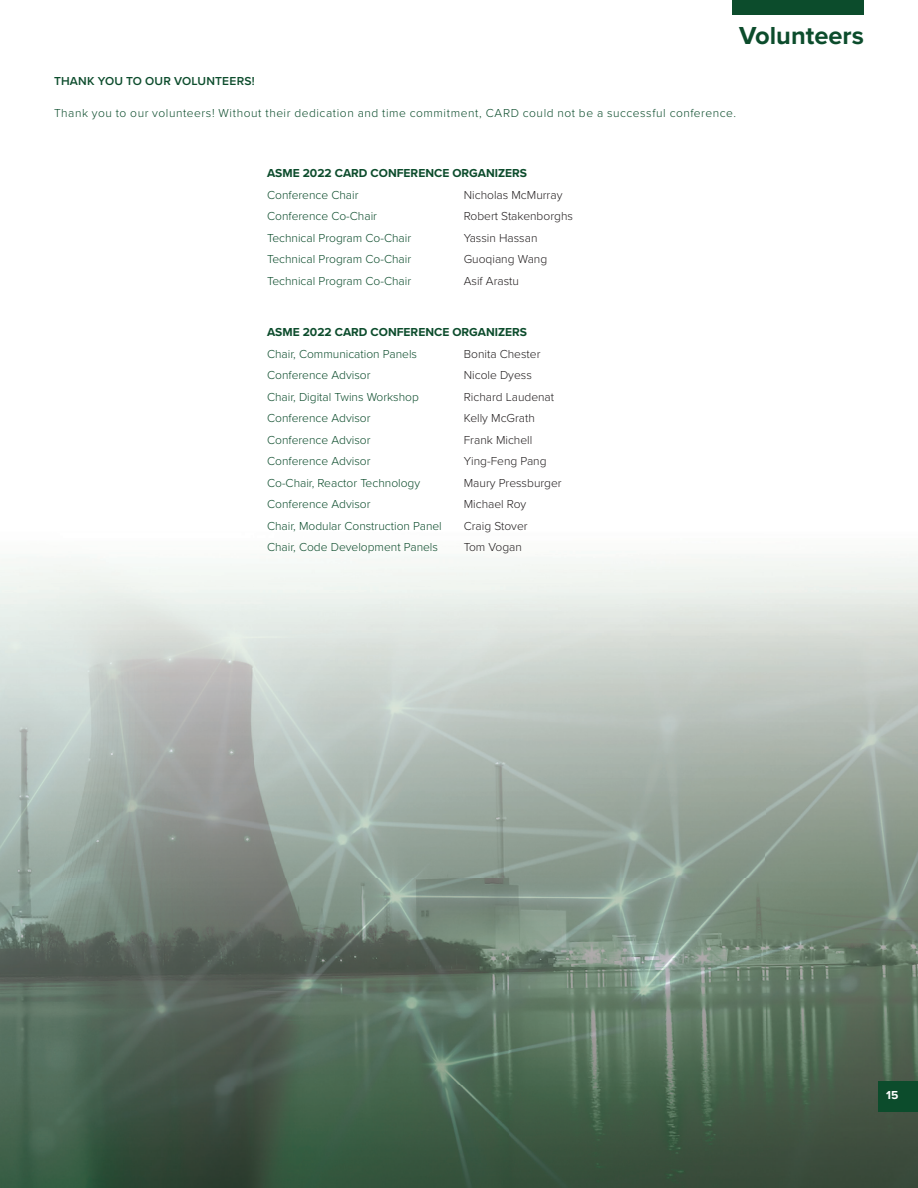
<style>
.page{position:relative;width:918px;height:1188px;background:#fff}
.page>*{position:absolute;margin:0;border:0;box-sizing:border-box;transform-origin:0 0}
.t1{font:700 25.5px "Proxima Nova";color:#0c4c2c}
.t2{font:300 12px "Proxima Nova";color:#0c4c2c}
.t3{font:300 12px "Proxima Nova";color:#231f20}
.t4{font:300 12px "Proxima Nova";letter-spacing:.045em;color:#0c4c2c}
.t5{font:700 12px "Proxima Nova";color:#0c4c2c}
.t6{font:600 12px "Proxima Nova";letter-spacing:.015em;color:#0c4c2c}
.t7{font:700 12px "Proxima Nova";color:#fff}
</style>
<div class="page">
<div style="left:732px;top:0;width:132px;height:15px;background:#0c4c2c"></div>
<img style="left:0;top:556px;width:918px;height:632px">
<div style="left:879px;top:1082px;width:39px;height:30px;background:#0c4c2c"></div>
<h1 class="t1" style="left:739px;top:16px;width:126px">Volunteers</h1>
<p class="t6" style="left:54px;top:72px;width:202px">THANK YOU TO OUR VOLUNTEERS!</p>
<p class="t4" style="left:54px;top:104px;width:684px">Thank you to our volunteers! Without their dedication and time commitment, CARD could not be a successful conference.</p>
<p class="t5" style="left:267px;top:165px;width:262px">ASME 2022 CARD CONFERENCE ORGANIZERS</p>
<p class="t2" style="left:267px;top:186px;width:93px">Conference Chair</p>
<p class="t3" style="left:464px;top:186px;width:100px">Nicholas McMurray</p>
<p class="t2" style="left:267px;top:207px;width:111px">Conference Co-Chair</p>
<p class="t3" style="left:464px;top:207px;width:111px">Robert Stakenborghs</p>
<p class="t2" style="left:267px;top:229px;width:146px">Technical Program Co-Chair</p>
<p class="t3" style="left:464px;top:229px;width:75px">Yassin Hassan</p>
<p class="t2" style="left:267px;top:250px;width:146px">Technical Program Co-Chair</p>
<p class="t3" style="left:464px;top:250px;width:85px">Guoqiang Wang</p>
<p class="t2" style="left:267px;top:272px;width:146px">Technical Program Co-Chair</p>
<p class="t3" style="left:464px;top:272px;width:57px">Asif Arastu</p>
<p class="t5" style="left:267px;top:323px;width:262px">ASME 2022 CARD CONFERENCE ORGANIZERS</p>
<p class="t2" style="left:267px;top:345px;width:152px">Chair, Communication Panels</p>
<p class="t3" style="left:464px;top:345px;width:78px">Bonita Chester</p>
<p class="t2" style="left:267px;top:366px;width:105px">Conference Advisor</p>
<p class="t3" style="left:464px;top:366px;width:70px">Nicole Dyess</p>
<p class="t2" style="left:267px;top:388px;width:153px">Chair, Digital Twins Workshop</p>
<p class="t3" style="left:464px;top:388px;width:92px">Richard Laudenat</p>
<p class="t2" style="left:267px;top:409px;width:105px">Conference Advisor</p>
<p class="t3" style="left:464px;top:409px;width:73px">Kelly McGrath</p>
<p class="t2" style="left:267px;top:431px;width:105px">Conference Advisor</p>
<p class="t3" style="left:464px;top:431px;width:70px">Frank Michell</p>
<p class="t2" style="left:267px;top:452px;width:105px">Conference Advisor</p>
<p class="t3" style="left:464px;top:452px;width:84px">Ying-Feng Pang</p>
<p class="t2" style="left:267px;top:474px;width:155px">Co-Chair, Reactor Technology</p>
<p class="t3" style="left:464px;top:474px;width:99px">Maury Pressburger</p>
<p class="t2" style="left:267px;top:495px;width:105px">Conference Advisor</p>
<p class="t3" style="left:464px;top:495px;width:64px">Michael Roy</p>
<p class="t2" style="left:267px;top:517px;width:176px">Chair, Modular Construction Panel</p>
<p class="t3" style="left:464px;top:517px;width:65px">Craig Stover</p>
<p class="t2" style="left:267px;top:538px;width:172px">Chair, Code Development Panels</p>
<p class="t3" style="left:464px;top:538px;width:60px">Tom Vogan</p>
<p class="t7" style="left:886px;top:1086px;width:14px">15</p>
</div>
